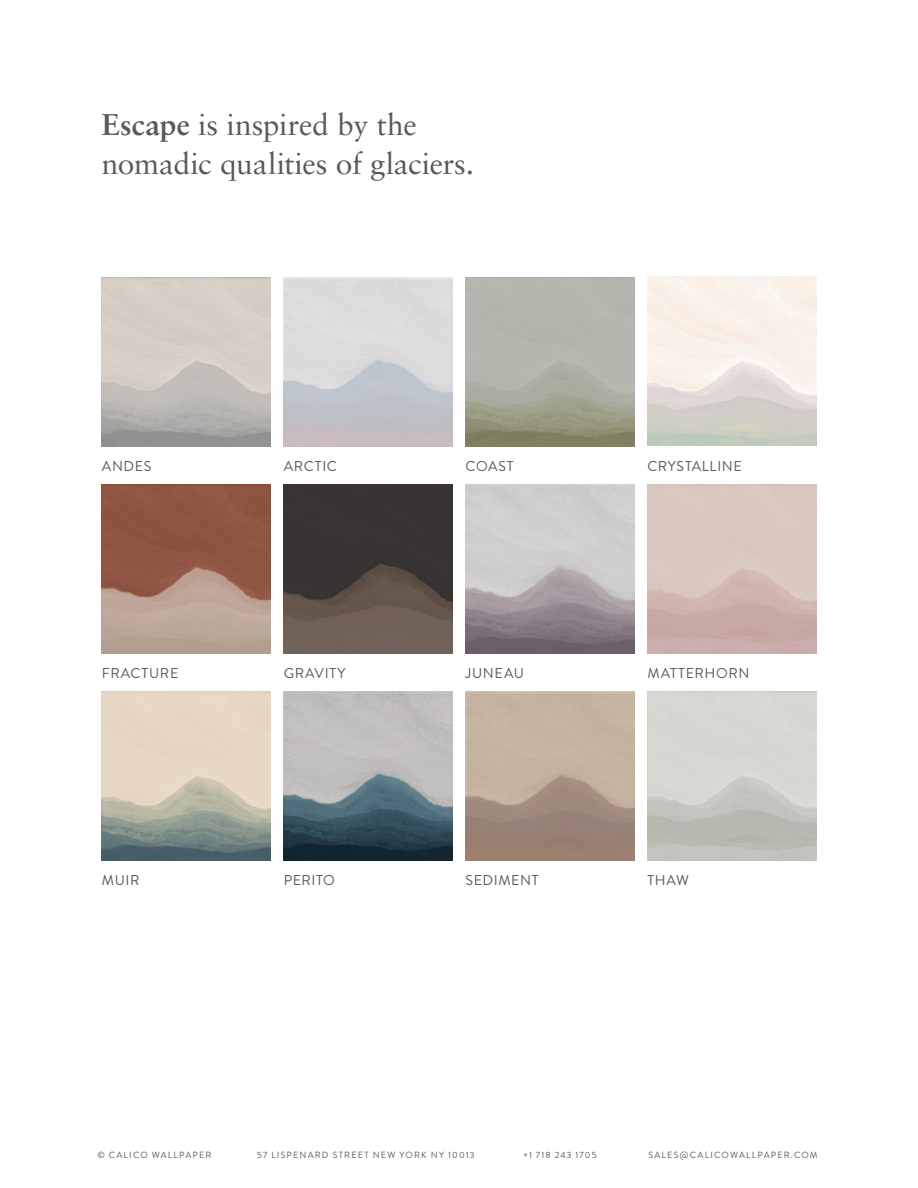
<style>
.page{position:relative;width:918px;height:1188px;background:#fff}
.page>*{position:absolute;margin:0;border:0;box-sizing:border-box;transform-origin:0 0}
.t1{font:30px/39px "Sabon LT Pro";letter-spacing:-.005em;color:#58595b}
.t2{font:14.25px "Brandon Grotesque";letter-spacing:.045em;color:#58595b}
.t3{font:9px "Brandon Grotesque";letter-spacing:.13em;color:#58595b}
.s1{font-weight:700}
</style>
<div class="page">
<img style="left:284px;top:692px;width:169px;height:169px">
<img style="left:102px;top:484px;width:169px;height:169px">
<img style="left:465px;top:484px;width:169px;height:169px">
<img style="left:465px;top:278px;width:169px;height:168px">
<img style="left:102px;top:692px;width:169px;height:169px">
<img style="left:284px;top:484px;width:169px;height:169px">
<h1 class="t1" style="left:102px;top:104px;width:374px"><span class="s1">Escape</span> is inspired by the nomadic qualities of glaciers.</h1>
<h2 class="t2" style="left:102px;top:456px;width:51px">ANDES</h2>
<h2 class="t2" style="left:284px;top:456px;width:55px">ARCTIC</h2>
<h2 class="t2" style="left:466px;top:456px;width:50px">COAST</h2>
<h2 class="t2" style="left:647px;top:456px;width:96px">CRYSTALLINE</h2>
<h2 class="t2" style="left:102px;top:663px;width:78px">FRACTURE</h2>
<h2 class="t2" style="left:284px;top:663px;width:63px">GRAVITY</h2>
<h2 class="t2" style="left:466px;top:663px;width:60px">JUNEAU</h2>
<h2 class="t2" style="left:647px;top:663px;width:104px">MATTERHORN</h2>
<h2 class="t2" style="left:102px;top:871px;width:39px">MUIR</h2>
<h2 class="t2" style="left:284px;top:871px;width:53px">PERITO</h2>
<h2 class="t2" style="left:466px;top:871px;width:75px">SEDIMENT</h2>
<h2 class="t2" style="left:647px;top:871px;width:43px">THAW</h2>
<p class="t3" style="left:97px;top:1149px;width:116px">© CALICO WALLPAPER</p>
<p class="t3" style="left:257px;top:1149px;width:219px">57 LISPENARD STREET NEW YORK NY 10013</p>
<p class="t3" style="left:523px;top:1149px;width:75px">+1 718 243 1705</p>
<p class="t3" style="left:648px;top:1149px;width:171px">SALES@CALICOWALLPAPER.COM</p>
</div>
